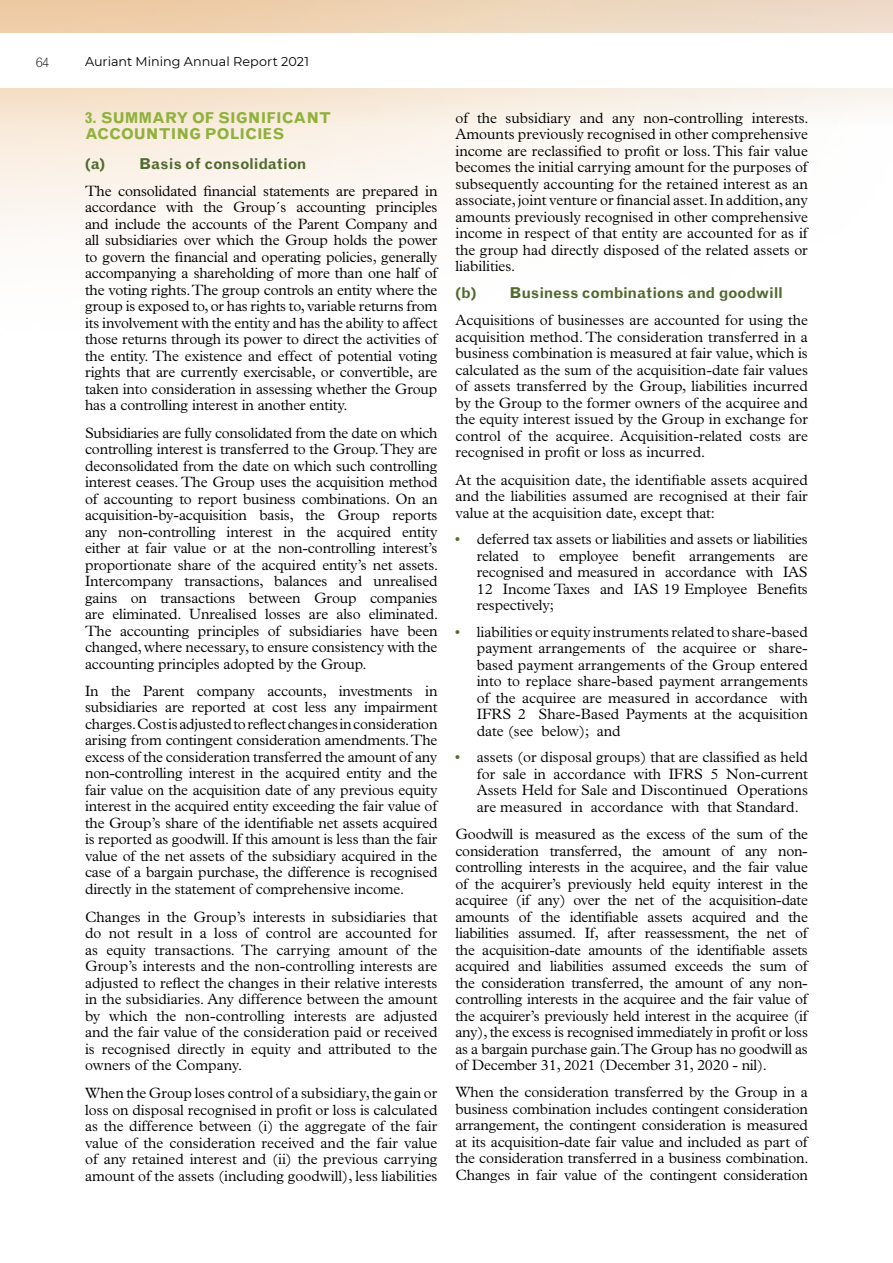
<style>
.page{position:relative;width:893px;height:1263px;background:#fff}
.page>*{position:absolute;margin:0;border:0;box-sizing:border-box;transform-origin:0 0}
.t1{font:300 15px/16.5px "Plantin Std";color:#000;text-align:justify}
.t2{font:700 15px "Grotesque MT Std";letter-spacing:-.015em;color:#516a2f}
.t3{font:700 15px/16.5px "Grotesque MT Std";color:#90b13c}
.t4{font:300 13.5px "Grotesque MT Std";color:#000}
.t5{font:12.75px "Montserrat";color:#000}
.s1{color:#516a2f}
</style>
<div class="page">
<p class="t4" style="left:36px;top:54px;width:14px">64</p>
<p class="t5" style="left:85px;top:53px;width:225px">Auriant Mining Annual Report 2021</p>
<p class="t3" style="left:85px;top:110px;width:248px">3. SUMMARY OF SIGNIFICANT<br>ACCOUNTING POLICIES</p>
<p class="t2" style="left:85px;top:155px;width:223px">(a) Basis of consolidation</p>
<p class="t1" style="left:85px;top:183px;width:354px">The consolidated financial statements are prepared in accordance with the Group´s accounting principles and include the accounts of the Parent Company and all subsidiaries over which the Group holds the power to govern the financial and operating policies, generally accompanying a shareholding of more than one half of the voting rights. The group controls an entity where the group is exposed to, or has rights to, variable returns from its involvement with the entity and has the ability to affect those returns through its power to direct the activities of the entity. The existence and effect of potential voting rights that are currently exercisable, or convertible, are taken into consideration in assessing whether the Group has a controlling interest in another entity.</p>
<p class="t1" style="left:85px;top:424px;width:354px">Subsidiaries are fully consolidated from the date on which controlling interest is transferred to the Group. They are deconsolidated from the date on which such controlling interest ceases. The Group uses the acquisition method of accounting to report business combinations. On an acquisition-by-acquisition basis, the Group reports any non-controlling interest in the acquired entity either at fair value or at the non-controlling interest’s proportionate share of the acquired entity’s net assets.<br>Intercompany transactions, balances and unrealised gains on transactions between Group companies are eliminated. Unrealised losses are also eliminated.<br>The accounting principles of subsidiaries have been changed, where necessary, to ensure consistency with the accounting principles adopted by the Group.</p>
<p class="t1" style="left:85px;top:682px;width:354px">In the Parent company accounts, investments in subsidiaries are reported at cost less any impairment charges. Cost is adjusted to reflect changes in consideration arising from contingent consideration amendments. The excess of the consideration transferred the amount of any non-controlling interest in the acquired entity and the fair value on the acquisition date of any previous equity interest in the acquired entity exceeding the fair value of the Group’s share of the identifiable net assets acquired is reported as goodwill. If this amount is less than the fair value of the net assets of the subsidiary acquired in the case of a bargain purchase, the difference is recognised directly in the statement of comprehensive income.</p>
<p class="t1" style="left:85px;top:908px;width:354px">Changes in the Group’s interests in subsidiaries that do not result in a loss of control are accounted for as equity transactions. The carrying amount of the Group’s interests and the non-controlling interests are adjusted to reflect the changes in their relative interests in the subsidiaries. Any difference between the amount by which the non-controlling interests are adjusted and the fair value of the consideration paid or received is recognised directly in equity and attributed to the owners of the Company.</p>
<p class="t1" style="left:85px;top:1085px;width:354px">When the Group loses control of a subsidiary, the gain or loss on disposal recognised in profit or loss is calculated as the difference between (i) the aggregate of the fair value of the consideration received and the fair value of any retained interest and (ii) the previous carrying amount of the assets (including goodwill), less liabilities</p>
<p class="t1" style="left:455px;top:109px;width:355px">of the subsidiary and any non-controlling interests.<br>Amounts previously recognised in other comprehensive income are reclassified to profit or loss. This fair value becomes the initial carrying amount for the purposes of subsequently accounting for the retained interest as an associate, joint venture or financial asset. In addition, any amounts previously recognised in other comprehensive income in respect of that entity are accounted for as if the group had directly disposed of the related assets or liabilities.</p>
<p class="t2" style="left:455px;top:284px;width:329px">(b) Business combinations and goodwill</p>
<p class="t1" style="left:455px;top:312px;width:354px">Acquisitions of businesses are accounted for using the acquisition method. The consideration transferred in a business combination is measured at fair value, which is calculated as the sum of the acquisition-date fair values of assets transferred by the Group, liabilities incurred by the Group to the former owners of the acquiree and the equity interest issued by the Group in exchange for control of the acquiree. Acquisition-related costs are recognised in profit or loss as incurred.</p>
<p class="t1" style="left:455px;top:471px;width:354px">At the acquisition date, the identifiable assets acquired and the liabilities assumed are recognised at their fair value at the acquisition date, except that:</p>
<p class="t1" style="left:477px;top:531px;width:333px;text-indent:-21px"><span class="s1">•</span> deferred tax assets or liabilities and assets or liabilities related to employee benefit arrangements are recognised and measured in accordance with IAS 12 Income Taxes and IAS 19 Employee Benefits respectively;</p>
<p class="t1" style="left:477px;top:623px;width:333px;text-indent:-21px"><span class="s1">•</span> liabilities or equity instruments related to share-based payment arrangements of the acquiree or share&shy;based payment arrangements of the Group entered into to replace share-based payment arrangements of the acquiree are measured in accordance with IFRS 2 Share-Based Payments at the acquisition date (see below); and</p>
<p class="t1" style="left:477px;top:749px;width:333px;text-indent:-21px"><span class="s1">•</span> assets (or disposal groups) that are classified as held for sale in accordance with IFRS 5 Non-current Assets Held for Sale and Discontinued Operations are measured in accordance with that Standard.</p>
<p class="t1" style="left:455px;top:826px;width:354px">Goodwill is measured as the excess of the sum of the consideration transferred, the amount of any non&shy;controlling interests in the acquiree, and the fair value of the acquirer’s previously held equity interest in the acquiree (if any) over the net of the acquisition-date amounts of the identifiable assets acquired and the liabilities assumed. If, after reassessment, the net of the acquisition-date amounts of the identifiable assets acquired and liabilities assumed exceeds the sum of the consideration transferred, the amount of any non&shy;controlling interests in the acquiree and the fair value of the acquirer’s previously held interest in the acquiree (if any), the excess is recognised immediately in profit or loss as a bargain purchase gain. The Group has no goodwill as of December 31, 2021 (December 31, 2020 - nil).</p>
<p class="t1" style="left:455px;top:1084px;width:355px">When the consideration transferred by the Group in a business combination includes contingent consideration arrangement, the contingent consideration is measured at its acquisition-date fair value and included as part of the consideration transferred in a business combination.<br>Changes in fair value of the contingent consideration</p>
</div>
